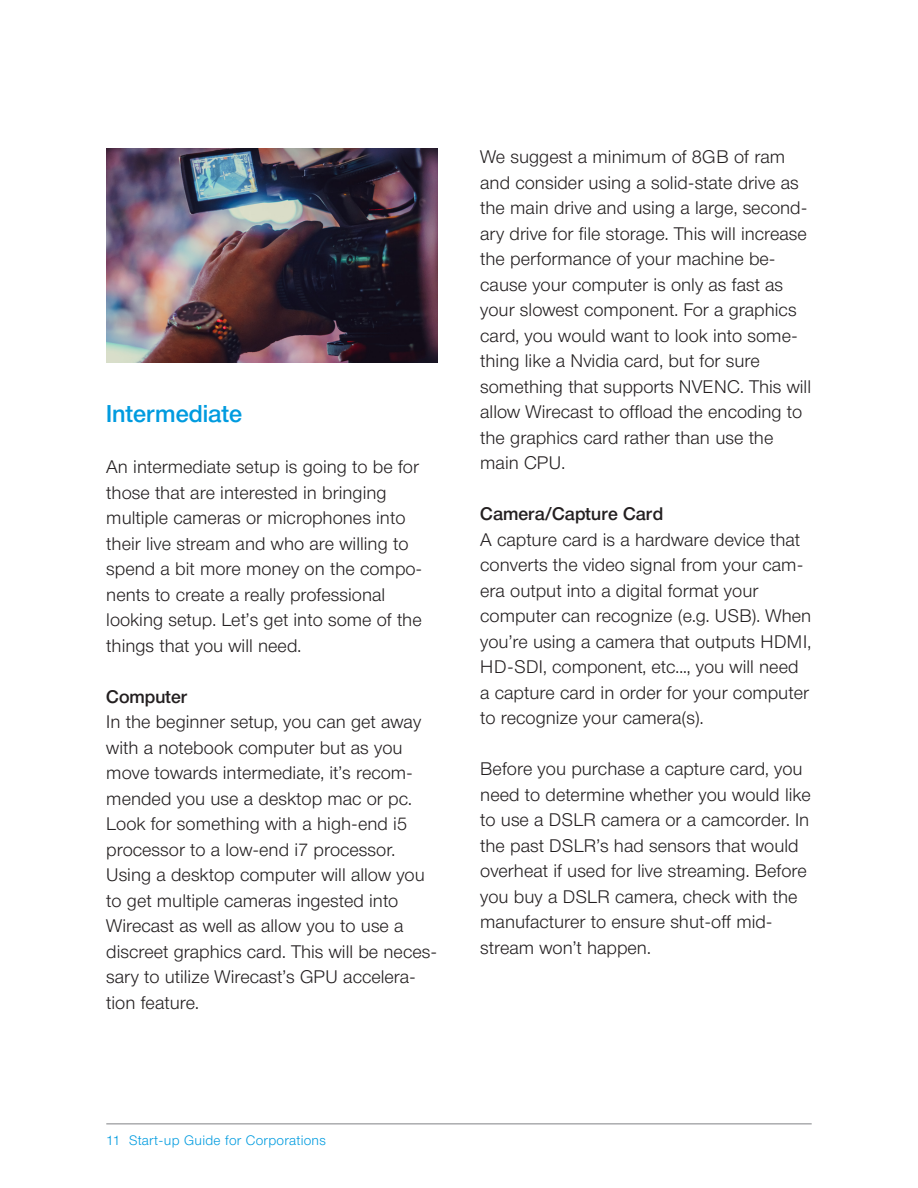
<style>
.page{position:relative;width:918px;height:1188px;background:#fff}
.page>*{position:absolute;margin:0;border:0;box-sizing:border-box;transform-origin:0 0}
.t1{font:500 24px "Neue Helvetica BQ";color:#009bdf}
.t2{font:300 18px/25.5px "Neue Helvetica BQ";color:#231f20}
.t3{font:500 18px "Neue Helvetica BQ";color:#231f20}
.t4{font:300 13.5px "Neue Helvetica BQ";letter-spacing:.02em;color:#009bdf}
</style>
<div class="page">
<img style="left:106px;top:149px;width:332px;height:214px">
<hr style="left:106px;top:1124px;width:706px;height:1px;background:#808285">
<p class="t1" style="left:106px;top:399px;width:138px">Intermediate</p>
<p class="t2" style="left:106px;top:454px;width:318px">An intermediate setup is going to be for those that are interested in bringing multiple cameras or microphones into their live stream and who are willing to spend a bit more money on the compo&shy;nents to create a really professional looking setup. Let’s get into some of the things that you will need.</p>
<p class="t3" style="left:106px;top:685px;width:83px">Computer</p>
<p class="t2" style="left:106px;top:709px;width:332px">In the beginner setup, you can get away with a notebook computer but as you move towards intermediate, it’s recom&shy;mended you use a desktop mac or pc.<br>Look for something with a high-end i5 processor to a low-end i7 processor.<br>Using a desktop computer will allow you to get multiple cameras ingested into Wirecast as well as allow you to use a discreet graphics card. This will be neces&shy;sary to utilize Wirecast’s GPU accelera&shy;tion feature.</p>
<p class="t2" style="left:480px;top:144px;width:332px">We suggest a minimum of 8GB of ram and consider using a solid-state drive as the main drive and using a large, second&shy;ary drive for file storage. This will increase the performance of your machine be&shy;cause your computer is only as fast as your slowest component. For a graphics card, you would want to look into some&shy;thing like a Nvidia card, but for sure something that supports NVENC. This will allow Wirecast to offload the encoding to the graphics card rather than use the main CPU.</p>
<p class="t3" style="left:480px;top:502px;width:184px">Camera/Capture Card</p>
<p class="t2" style="left:480px;top:526px;width:333px">A capture card is a hardware device that converts the video signal from your cam&shy;era output into a digital format your computer can recognize (e.g. USB). When you’re using a camera that outputs HDMI, HD-SDI, component, etc..., you will need a capture card in order for your computer to recognize your camera(s).</p>
<p class="t2" style="left:480px;top:756px;width:332px">Before you purchase a capture card, you need to determine whether you would like to use a DSLR camera or a camcorder. In the past DSLR’s had sensors that would overheat if used for live streaming. Before you buy a DSLR camera, check with the manufacturer to ensure shut-off mid&shy;stream won’t happen.</p>
<p class="t4" style="left:106px;top:1132px;width:221px">11 Start-up Guide for Corporations</p>
</div>
